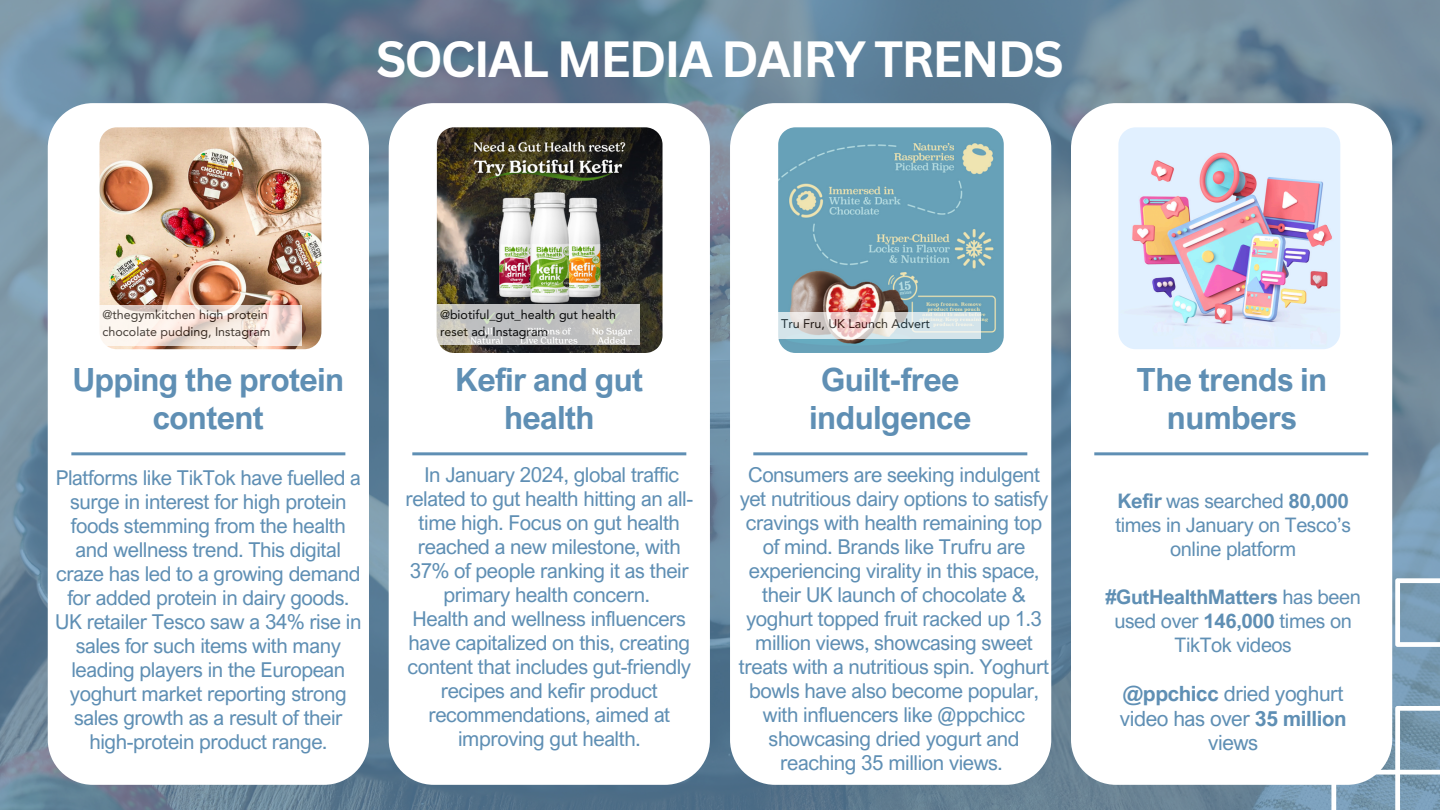
<style>
.page{position:relative;width:1440px;height:810px;background:#fff}
.page>*{position:absolute;margin:0;border:0;box-sizing:border-box;transform-origin:0 0}
.t1{font:700 49.5px "Canva Sans";letter-spacing:-.04em;color:#fff}
.t2{font:700 32px/38.2px "Arial Nova";letter-spacing:-.02em;color:#5f8fb4;text-align:center}
.t3{font:21px/24.8px "Arial Nova";letter-spacing:-.02em;color:#5f8fb4;text-align:center}
.t4{font:20.5px/24px "Arial Nova";letter-spacing:-.02em;color:#5f8fb4;text-align:center}
.t5{font:20px/24px "Arial Nova";letter-spacing:-.02em;color:#5f8fb4;text-align:center}
.t6{font:12.5px/17.2px "Avenir LT Std";color:#000}
.s1{font-weight:700}
</style>
<div class="page">
<img style="left:0;top:0;width:1440px;height:810px">
<svg style="left:1331px;top:578px;width:109px;height:232px;background:#8aa8bc"></svg>
<div style="left:730px;top:103px;width:321px;height:681px;background:#fff;border-radius:45px"></div>
<div style="left:1071px;top:103px;width:321px;height:681px;background:#fff;border-radius:45px"></div>
<div style="left:389px;top:103px;width:321px;height:681px;background:#fff;border-radius:45px"></div>
<hr style="left:412px;top:452px;width:274px;height:3px;background:#5f8fb4">
<hr style="left:753px;top:452px;width:274px;height:3px;background:#5f8fb4">
<hr style="left:1094px;top:452px;width:274px;height:3px;background:#5f8fb4">
<img style="left:437px;top:127px;width:226px;height:226px">
<img style="left:778px;top:127px;width:226px;height:226px">
<div style="left:48px;top:103px;width:321px;height:681px;background:#fff;border-radius:45px"></div>
<img style="left:100px;top:127px;width:221px;height:222px">
<hr style="left:71px;top:452px;width:274px;height:3px;background:#5f8fb4">
<img style="left:1118px;top:127px;width:222px;height:222px">
<svg style="left:100px;top:305px;width:202px;height:40px"></svg>
<svg style="left:437px;top:304px;width:202px;height:41px;background:#c5c5c3"></svg>
<svg style="left:778px;top:312px;width:202px;height:26px;background:#dededf"></svg>
<h2 class="t1" style="left:376px;top:24px;width:689px">SOCIAL MEDIA DAIRY TRENDS</h2>
<p class="t6" style="left:103px;top:307px;width:170px">@thegymkitchen high protein chocolate pudding, Instagram</p>
<p class="t6" style="left:440px;top:307px;width:178px">@biotiful_gut_health gut health reset ad, Instagram</p>
<p class="t6" style="left:781px;top:316px;width:150px">Tru Fru, UK Launch Advert</p>
<p class="t2" style="left:72px;top:360px;width:273px">Upping the protein content</p>
<h3 class="t4" style="left:55px;top:466px;width:308px">Platforms like TikTok have fuelled a surge in interest for high protein foods stemming from the health and wellness trend. This digital craze has led to a growing demand for added protein in dairy goods.<br>UK retailer Tesco saw a 34% rise in sales for such items with many leading players in the European yoghurt market reporting strong sales growth as a result of their high-protein product range.</h3>
<p class="t2" style="left:455px;top:360px;width:190px">Kefir and gut health</p>
<p class="t2" style="left:809px;top:360px;width:164px">Guilt-free indulgence</p>
<p class="t4" style="left:405px;top:462px;width:289px">In January 2024, global traffic related to gut health hitting an all&shy;time high. Focus on gut health reached a new milestone, with<br>37% of people ranking it as their primary health concern.<br>Health and wellness influencers have capitalized on this, creating content that includes gut-friendly recipes and kefir product recommendations, aimed at improving gut health.</p>
<h2 class="t4" style="left:739px;top:462px;width:312px">Consumers are seeking indulgent yet nutritious dairy options to satisfy cravings with health remaining top of mind. Brands like Trufru are experiencing virality in this space, their UK launch of chocolate &amp; yoghurt topped fruit racked up 1.3 million views, showcasing sweet treats with a nutritious spin. Yoghurt bowls have also become popular, with influencers like @ppchicc showcasing dried yogurt and reaching 35 million views.</h2>
<h2 class="t2" style="left:1137px;top:360px;width:192px">The trends in numbers</h2>
<h3 class="t5" style="left:1115px;top:489px;width:237px"><span class="s1">Kefir</span> was searched <span class="s1">80,000 </span>times in January on Tesco’s online platform</h3>
<p class="t5" style="left:1106px;top:585px;width:257px"><span class="s1">#GutHealthMatters</span> has been used over <span class="s1">146,000</span> times on<br>TikTok videos</p>
<p class="t3" style="left:1120px;top:681px;width:228px"><span class="s1">@ppchicc</span> dried yoghurt video has over <span class="s1">35 million </span>views</p>
</div>
